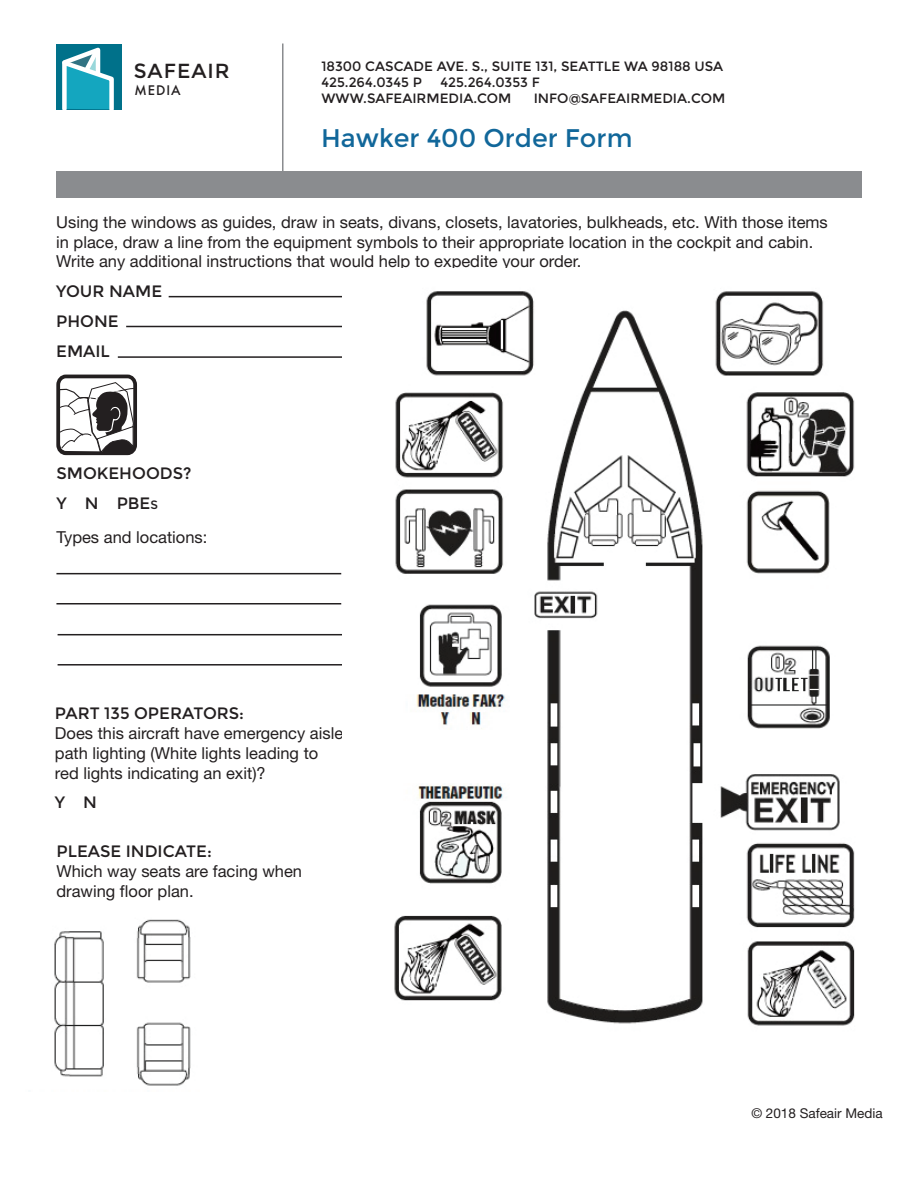
<style>
.page{position:relative;width:918px;height:1188px;background:#fff}
.page>*{position:absolute;margin:0;border:0;box-sizing:border-box;transform-origin:0 0}
.t1{font:25.5px "Montserrat";color:#11679a}
.t2{font:20.4px "Montserrat";letter-spacing:.05em;color:#231f20}
.t3{font:16.5px/19.8px "Helvetica Neue";color:#231f20}
.t4{font:16.5px/30px "Montserrat";color:#231f20}
.t5{font:13.5px/16.2px "Montserrat";color:#231f20}
.t6{font:13.5px "Helvetica Neue";color:#231f20}
.t7{font:500 12.9px "Futura";letter-spacing:.075em;color:#231f20}
.s1{font-size:12px}
</style>
<div class="page">
<svg style="left:61px;top:382px;width:71px;height:74px"></svg>
<div style="left:56px;top:375px;width:81px;height:80px;border:4px solid #231f20;border-radius:8px"></div>
<div style="left:56px;top:44px;width:66px;height:65px;background:#00718a"></div>
<svg style="left:59px;top:47px;width:57px;height:63px"></svg>
<hr style="left:282px;top:44px;width:2px;height:127px;background:#8a8c8f">
<div style="left:56px;top:171px;width:805px;height:27px;background:#8a8c8f"></div>
<hr style="left:56px;top:573px;width:285px;height:1px;background:#231f20">
<hr style="left:56px;top:603px;width:285px;height:1px;background:#231f20">
<hr style="left:58px;top:634px;width:284px;height:1px;background:#231f20">
<hr style="left:58px;top:664px;width:284px;height:2px;background:#231f20">
<hr style="left:169px;top:296px;width:237px;height:1px;background:#231f20">
<hr style="left:126px;top:326px;width:281px;height:1px;background:#231f20">
<hr style="left:118px;top:356px;width:289px;height:2px;background:#231f20">
<img style="left:342px;top:291px;width:513px;height:735px">
<img style="left:54px;top:919px;width:137px;height:167px">
<p class="t2" style="left:134px;top:59px;width:97px">SAFEAIR</p>
<p class="t7" style="left:135px;top:82px;width:48px">MEDIA</p>
<p class="t5" style="left:321px;top:58px;width:403px">18300 CASCADE AVE. S., SUITE 131, SEATTLE WA 98188 USA<br>425.264.0345 P</p>
<p class="t5" style="left:321px;top:75px;width:220px;text-indent:119px">425.264.0353 F<br>WWW.SAFEAIRMEDIA.COM</p>
<p class="t5" style="left:534px;top:91px;width:193px">INFO@SAFEAIRMEDIA.COM</p>
<h1 class="t1" style="left:321px;top:124px;width:313px">Hawker 400 Order Form</h1>
<p class="t3" style="left:56px;top:212px;width:773px">Using the windows as guides, draw in seats, divans, closets, lavatories, bulkheads, etc. With those items in place, draw a line from the equipment symbols to their appropriate location in the cockpit and cabin.<br>Write any additional instructions that would help to expedite your order.</p>
<p class="t4" style="left:56px;top:277px;width:108px">YOUR NAME<br>PHONE<br>EMAIL</p>
<p class="t4" style="left:56px;top:459px;width:137px">SMOKEHOODS?<br>Y N PBE<span class="s1">S</span></p>
<p class="t3" style="left:56px;top:527px;width:152px">Types and locations:</p>
<p class="t4" style="left:55px;top:698px;width:191px">PART 135 OPERATORS:</p>
<p class="t3" style="left:55px;top:723px;width:290px">Does this aircraft have emergency aisle path lighting (White lights leading to red lights indicating an exit)?</p>
<p class="t4" style="left:55px;top:788px;width:44px">Y N</p>
<p class="t4" style="left:56px;top:836px;width:157px">PLEASE INDICATE:</p>
<p class="t3" style="left:56px;top:861px;width:247px">Which way seats are facing when drawing floor plan.</p>
<p class="t6" style="left:751px;top:1105px;width:133px">© 2018 Safeair Media</p>
</div>
